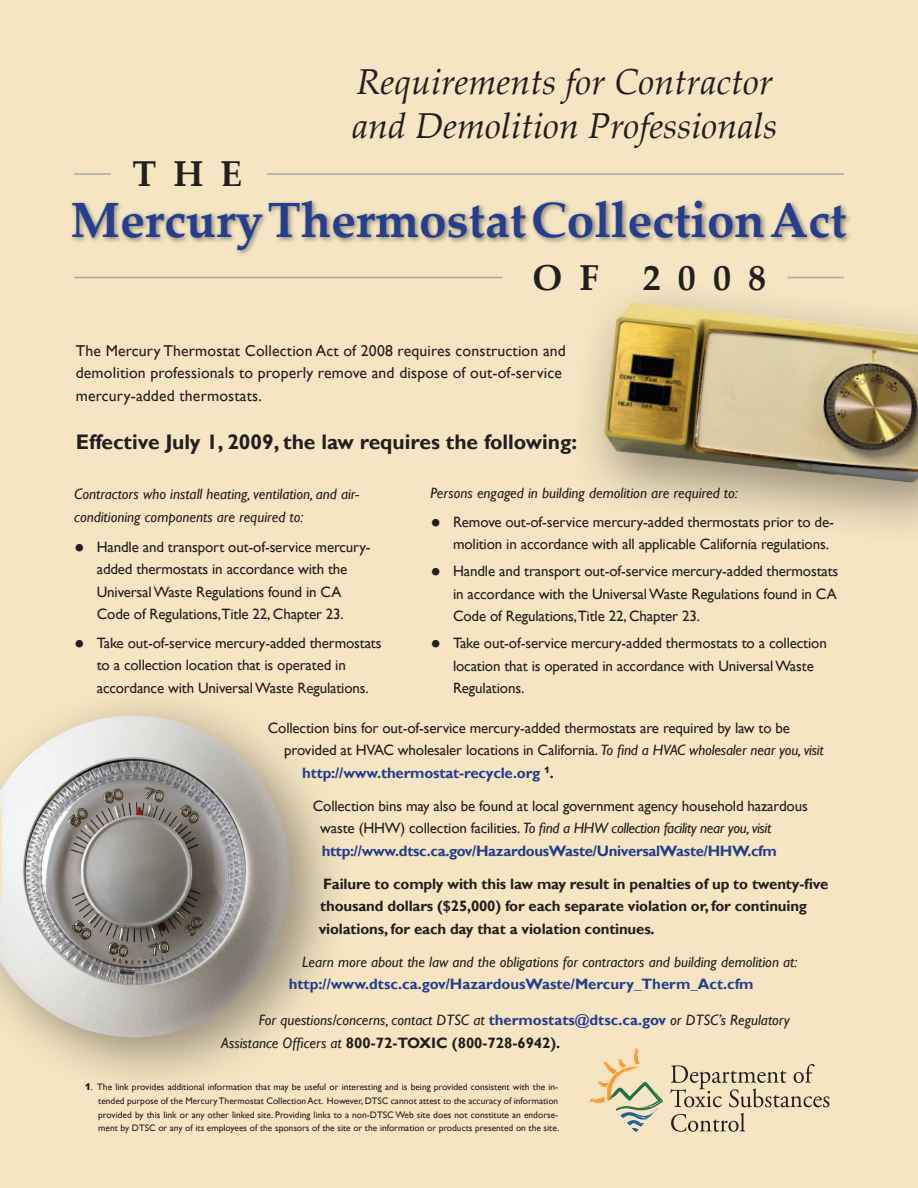
<style>
.page{position:relative;width:918px;height:1188px;background:#fff}
.page>*{position:absolute;margin:0;border:0;box-sizing:border-box;transform-origin:0 0}
.t1{font:700 49.5px "Palatino Linotype";color:#253f8e}
.t2{font:italic 36px/43.2px "Palatino Linotype";color:#231f20}
.t3{font:700 36px "Palatino Linotype";letter-spacing:.475em;color:#231f20}
.t4{font:700 21px "Gill Sans";color:#231f20}
.t5{font:15.75px/22.5px "Gill Sans";letter-spacing:.01em;color:#231f20}
.t6{font:15px/22.5px "Gill Sans";letter-spacing:-.01em;color:#231f20}
.t7{font:italic 15px/22.5px "Gill Sans";color:#231f20}
.t8{font:700 15px/22.5px "Gill Sans";letter-spacing:-.01em;color:#231f20}
.t9{font:700 15px "Gill Sans";color:#253f8e}
.t10{font:9.45px/14px "Gill Sans";color:#231f20;text-align:justify}
.s1{font-size:30px}
.s2{font-style:italic}
.s3{color:#231f20}
.s4{font-weight:700;color:#253f8e}
.s5{font-weight:700;font-style:normal;color:#253f8e}
.s6{font-weight:700;font-style:normal}
.s7{font-family:"Arial";font-weight:900}
</style>
<div class="page">
<div style="left:1px;top:0;width:917px;height:1188px;background:#f5e5c2"></div>
<div style="left:69px;top:198px;width:849px;height:147px;background:#231f20;opacity:.5"></div>
<svg style="left:589px;top:1048px;width:73px;height:84px"></svg>
<svg style="left:670px;top:1064px;width:159px;height:68px"></svg>
<div style="left:561px;top:269px;width:357px;height:298px;background:#231f20;opacity:.44"></div>
<img style="left:604px;top:302px;width:314px;height:181px">
<div style="left:0;top:678px;width:369px;height:434px;background:#231f20;opacity:.44"></div>
<img style="left:0;top:716px;width:291px;height:321px">
<hr style="left:0;top:807px;width:1px;height:92px;background:#f5e5c2">
<svg style="left:883px;top:198px;width:6px;height:80px"></svg>
<hr style="left:74px;top:173px;width:37px;height:2px;background:#a8a9ad">
<hr style="left:267px;top:173px;width:577px;height:2px;background:#a8a9ad">
<hr style="left:74px;top:277px;width:428px;height:1px;background:#a8a9ad">
<hr style="left:788px;top:277px;width:56px;height:1px;background:#a8a9ad">
<h2 class="t3" style="left:132px;top:148px;width:112px">THE</h2>
<h2 class="t2" style="left:352px;top:59px;width:427px">Requirements for Contractor and Demolition Professionals</h2>
<h1 class="t1" style="left:70px;top:185px;width:778px">Mercury Thermostat Collection Act</h1>
<h2 class="t3" style="left:532px;top:253px;width:235px">OF 2008</h2>
<p class="t5" style="left:76px;top:340px;width:492px">The Mercury Thermostat Collection Act of 2008 requires construction and demolition professionals to properly remove and dispose of out-of-service mercury-added thermostats.</p>
<h3 class="t4" style="left:76px;top:429px;width:503px">Effective July 1, 2009, the law requires the following:</h3>
<p class="t7" style="left:74px;top:483px;width:287px">Contractors who install heating, ventilation, and air&shy;conditioning components are required to:</p>
<p class="t6" style="left:74px;top:536px;width:298px;text-align:center"><span class="s1">•</span> Handle and transport out-of-service mercury&shy;added thermostats in accordance with the Universal Waste Regulations found in CA<br>Code of Regulations,Title 22, Chapter 23.</p>
<p class="t6" style="left:97px;top:632px;width:286px;text-indent:-23px"><span class="s1">•</span> Take out-of-service mercury-added thermostats to a collection location that is operated in accordance with Universal Waste Regulations.</p>
<p class="t7" style="left:431px;top:482px;width:309px">Persons engaged in building demolition are required to:</p>
<p class="t6" style="left:453px;top:510px;width:382px;text-indent:-23px"><span class="s1">•</span> Remove out-of-service mercury-added thermostats prior to de&shy;molition in accordance with all applicable California regulations.</p>
<p class="t6" style="left:453px;top:560px;width:387px;text-align:justify;text-indent:-23px"><span class="s1">•</span> Handle and transport out-of-service mercury-added thermostats in accordance with the Universal Waste Regulations found in CA Code of Regulations,Title 22, Chapter 23.</p>
<p class="t6" style="left:453px;top:632px;width:375px;text-indent:-23px"><span class="s1">•</span> Take out-of-service mercury-added thermostats to a collection location that is operated in accordance with Universal Waste<br>Regulations.</p>
<p class="t6" style="left:268px;top:717px;width:524px">Collection bins for out-of-service mercury-added thermostats are required by law to be</p>
<p class="t6" style="left:284px;top:739px;width:541px">provided at HVAC wholesaler locations in California. <span class="s2">To find a HVAC wholesaler near you, visit</span></p>
<p class="t9" style="left:302px;top:764px;width:253px">http://www.thermostat-recycle.org <sup>1</sup><span class="s3">.</span></p>
<p class="t6" style="left:320px;top:795px;width:489px;text-indent:-8px">Collection bins may also be found at local government agency household hazardous waste (HHW) collection facilities. <span class="s2">To find a HHW collection facility near you, visit </span><span class="s4">http://www.dtsc.ca.gov/HazardousWaste/UniversalWaste/HHW.cfm</span></p>
<p class="t8" style="left:319px;top:873px;width:511px;text-indent:4px">Failure to comply with this law may result in penalties of up to twenty-five thousand dollars ($25,000) for each separate violation or, for continuing violations, for each day that a violation continues.</p>
<p class="t7" style="left:302px;top:951px;width:497px">Learn more about the law and the obligations for contractors and building demolition at:</p>
<p class="t9" style="left:289px;top:975px;width:466px">http://www.dtsc.ca.gov/HazardousWaste/Mercury_Therm_Act.cfm</p>
<p class="t7" style="left:221px;top:1009px;width:570px;text-indent:37px">For questions/concerns, contact DTSC at <span class="s5">thermostats@dtsc.ca.gov</span> or DTSC’s Regulatory<br>Assistance Officers at <span class="s6">800-72-TOXIC (800-728-6942).</span></p>
<p class="t10" style="left:98px;top:1080px;width:463px;text-indent:-14px"><span class="s7">1</span>. The link provides additional information that may be useful or interesting and is being provided consistent with the in&shy;tended purpose of the Mercury Thermostat Collection Act. However, DTSC cannot attest to the accuracy of information provided by this link or any other linked site. Providing links to a non-DTSC Web site does not constitute an endorse&shy;ment by DTSC or any of its employees of the sponsors of the site or the information or products presented on the site.</p>
</div>
